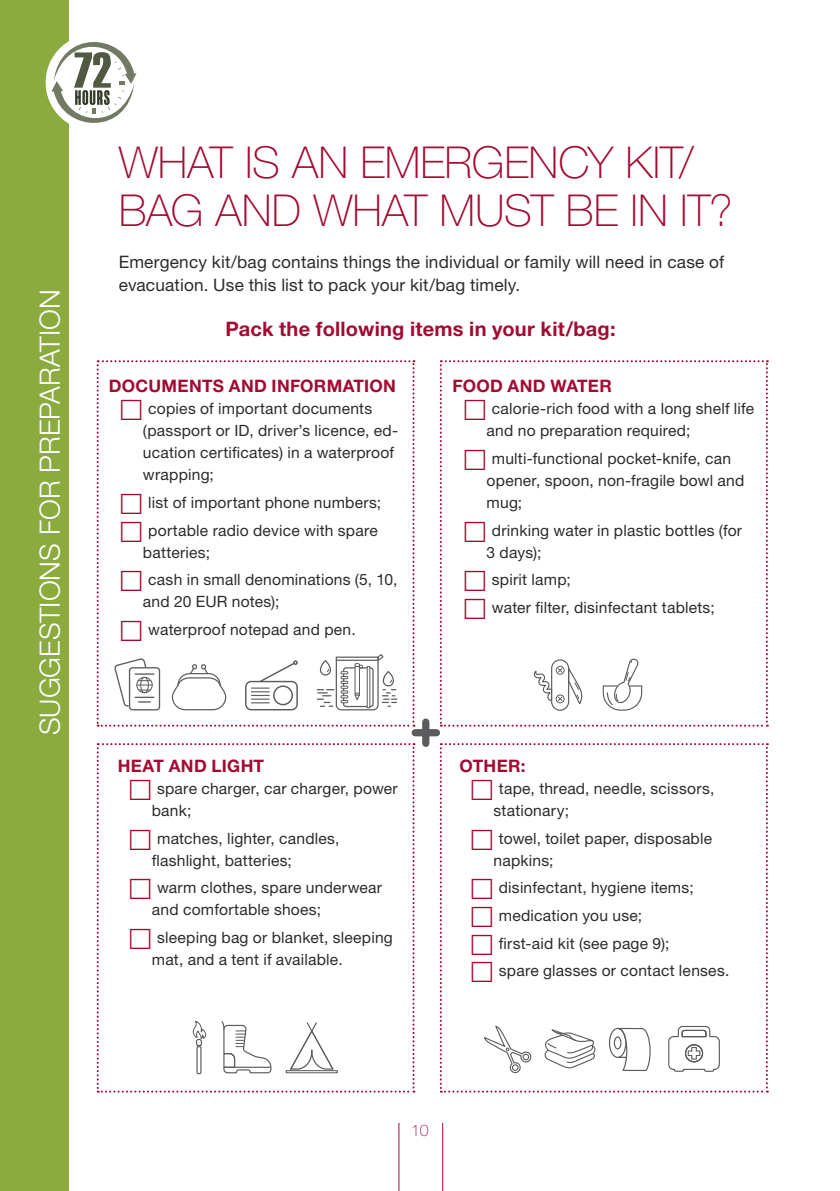
<style>
.page{position:relative;width:840px;height:1191px;background:#fff}
.page>*{position:absolute;margin:0;border:0;box-sizing:border-box;transform-origin:0 0}
.CONTENT_TITLE_01_22{font:100 44px/48px "Helvetica Neue LT Pro";color:#a30a32}
.t1{font:300 28px "Helvetica Neue LT Pro";color:#fff}
.t2{font:700 20px "Helvetica Neue LT Pro";letter-spacing:.01em;color:#a30a32}
.t3{font:17.2px/23.2px "Helvetica Neue LT Pro";letter-spacing:.01em;color:#2e2b2c}
.t4{font:700 17.2px "Helvetica Neue LT Pro";letter-spacing:.015em;color:#a30a32}
.t5{font:100 16px "Helvetica Neue LT Pro";color:#a30a32}
._9_11_6_space_after{font:15.6px/22px "Helvetica Neue LT Pro";letter-spacing:.015em;color:#2e2b2c}
</style>
<div class="page">
<div style="left:0;top:0;width:68px;height:1191px;background:#8cab3f"></div>
<hr style="left:442px;top:1123px;width:1px;height:68px;background:#a30a32">
<hr style="left:398px;top:1123px;width:1px;height:68px;background:#a30a32">
<div style="left:422px;top:722px;width:7px;height:21px;background:#5c5c5f"></div>
<div style="left:415px;top:729px;width:21px;height:7px;background:#5c5c5f"></div>
<div style="left:46px;top:34px;width:96px;height:97px;background:#fff;border-radius:50%"></div>
<svg style="left:51px;top:39px;width:85px;height:87px"></svg>
<svg style="left:439px;top:743px;width:328px;height:349px"></svg>
<svg style="left:439px;top:360px;width:328px;height:366px"></svg>
<svg style="left:97px;top:743px;width:317px;height:349px"></svg>
<svg style="left:97px;top:360px;width:317px;height:366px"></svg>
<p class="t1" style="left:33px;top:735px;width:447px;rotate:-90deg">SUGGESTIONS FOR PREPARATION</p>
<p class="CONTENT_TITLE_01_22" style="left:119px;top:138px;width:615px">WHAT IS AN EMERGENCY KIT/<br>BAG AND WHAT MUST BE IN IT?</p>
<p class="t3" style="left:119px;top:250px;width:606px">Emergency kit/bag contains things the individual or family will need in case of evacuation. Use this list to pack your kit/bag timely.</p>
<p class="t2" style="left:225px;top:316px;width:391px">Pack the following items in your kit/bag:</p>
<p class="t4" style="left:109px;top:375px;width:288px">DOCUMENTS AND INFORMATION</p>
<p class="_9_11_6_space_after" style="left:143px;top:397px;width:256px;text-indent:5px">copies of important documents (passport or ID, driver’s licence, ed&shy;ucation certificates) in a waterproof wrapping;</p>
<p class="_9_11_6_space_after" style="left:148px;top:491px;width:234px">list of important phone numbers;</p>
<p class="_9_11_6_space_after" style="left:143px;top:519px;width:236px;text-indent:5px">portable radio device with spare batteries;</p>
<p class="_9_11_6_space_after" style="left:143px;top:568px;width:256px;text-indent:5px">cash in small denominations (5, 10, and 20 EUR notes);</p>
<p class="_9_11_6_space_after" style="left:148px;top:618px;width:209px">waterproof notepad and pen.</p>
<p class="t4" style="left:118px;top:755px;width:148px">HEAT AND LIGHT</p>
<p class="_9_11_6_space_after" style="left:152px;top:777px;width:247px;text-indent:5px">spare charger, car charger, power bank;</p>
<p class="_9_11_6_space_after" style="left:152px;top:827px;width:189px;text-indent:5px">matches, lighter, candles, flashlight, batteries;</p>
<p class="_9_11_6_space_after" style="left:152px;top:876px;width:232px;text-indent:5px">warm clothes, spare underwear and comfortable shoes;</p>
<p class="_9_11_6_space_after" style="left:152px;top:926px;width:242px;text-indent:5px">sleeping bag or blanket, sleeping mat, and a tent if available.</p>
<p class="t4" style="left:452px;top:375px;width:161px">FOOD AND WATER</p>
<p class="_9_11_6_space_after" style="left:486px;top:397px;width:269px;text-indent:5px">calorie-rich food with a long shelf life and no preparation required;</p>
<p class="_9_11_6_space_after" style="left:486px;top:447px;width:259px;text-indent:5px">multi-functional pocket-knife, can opener, spoon, non-fragile bowl and mug;</p>
<p class="_9_11_6_space_after" style="left:486px;top:519px;width:257px;text-indent:5px">drinking water in plastic bottles (for<br>3 days);</p>
<p class="_9_11_6_space_after" style="left:491px;top:568px;width:80px">spirit lamp;</p>
<p class="_9_11_6_space_after" style="left:491px;top:596px;width:224px">water filter, disinfectant tablets;</p>
<p class="t4" style="left:459px;top:755px;width:68px">OTHER:</p>
<p class="_9_11_6_space_after" style="left:493px;top:777px;width:222px;text-indent:5px">tape, thread, needle, scissors, stationary;</p>
<p class="_9_11_6_space_after" style="left:493px;top:827px;width:220px;text-indent:5px">towel, toilet paper, disposable napkins;</p>
<p class="_9_11_6_space_after" style="left:498px;top:876px;width:196px">disinfectant, hygiene items;</p>
<p class="_9_11_6_space_after" style="left:498px;top:904px;width:145px">medication you use;</p>
<p class="_9_11_6_space_after" style="left:498px;top:932px;width:172px">first-aid kit (see page 9);</p>
<p class="_9_11_6_space_after" style="left:498px;top:959px;width:232px">spare glasses or contact lenses.</p>
<p class="t5" style="left:411px;top:1120px;width:19px">10</p>
</div>
